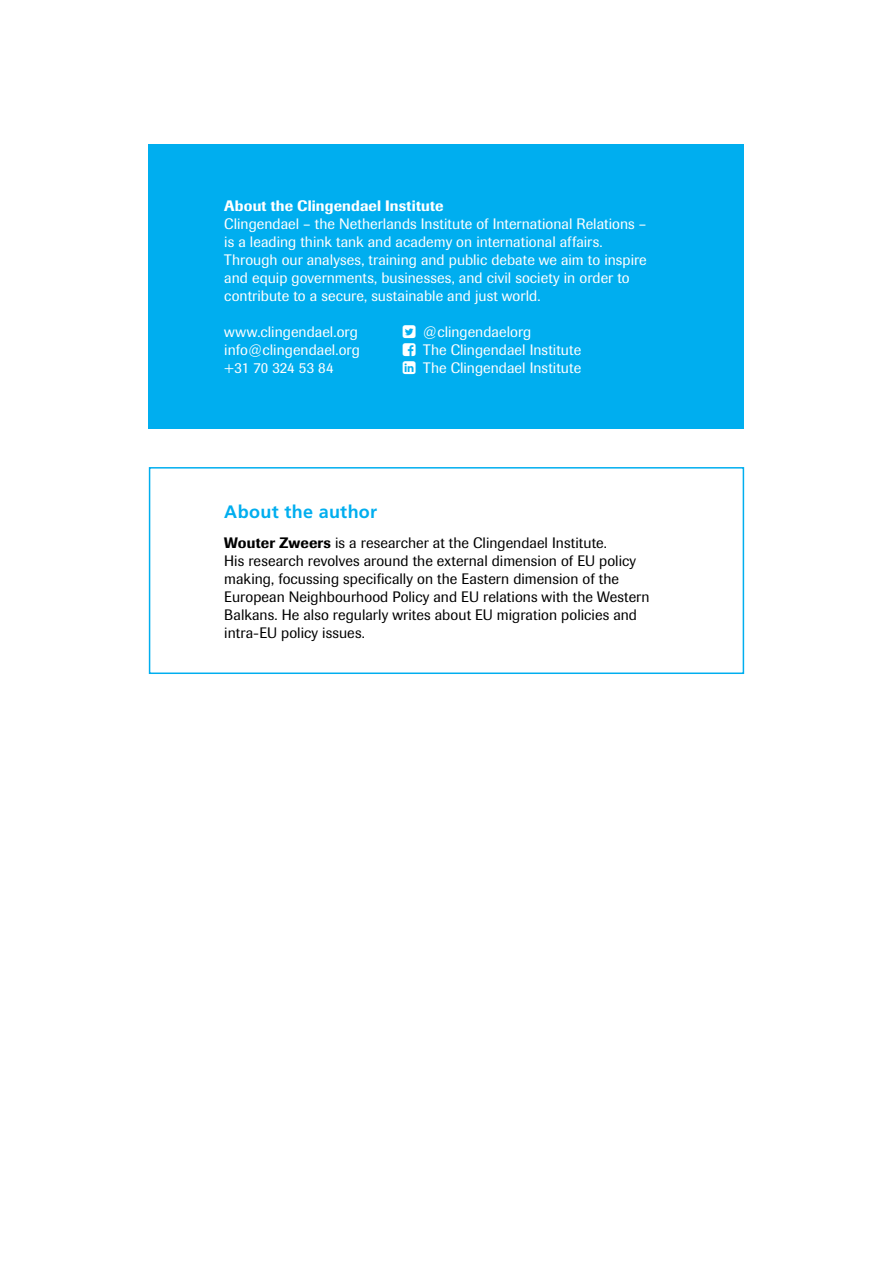
<style>
.page{position:relative;width:893px;height:1263px;background:#fff}
.page>*{position:absolute;margin:0;border:0;box-sizing:border-box;transform-origin:0 0}
.t1{font:700 18px "Frutiger LT Std";letter-spacing:.015em;color:#00aeef}
.t2{font:15px/18px "Imago";letter-spacing:.005em;color:#fff}
.t3{font:15px/18px "Imago";letter-spacing:.005em;color:#000}
.t4{font:500 15px "Imago";letter-spacing:.01em;color:#fff}
.s1{font-weight:500}
</style>
<div class="page">
<div style="left:149px;top:144px;width:595px;height:284px;background:#00aeef"></div>
<div style="left:149px;top:467px;width:595px;height:207px;border:2px solid #00aeef"></div>
<p class="t4" style="left:224px;top:197px;width:221px">About the Clingendael Institute</p>
<p class="t2" style="left:224px;top:215px;width:424px">Clingendael – the Netherlands Institute of International Relations – is a leading think tank and academy on international affairs.<br>Through our analyses, training and public debate we aim to inspire and equip governments, businesses, and civil society in order to contribute to a secure, sustainable and just world.</p>
<p class="t2" style="left:224px;top:323px;width:135px">www.clingendael.org</p>
<p class="t2" style="left:423px;top:323px;width:110px">@clingendaelorg</p>
<p class="t2" style="left:224px;top:341px;width:137px">info@clingendael.org</p>
<p class="t2" style="left:423px;top:341px;width:159px">The Clingendael Institute</p>
<p class="t2" style="left:224px;top:359px;width:111px">+31 70 324 53 84</p>
<p class="t2" style="left:423px;top:359px;width:159px">The Clingendael Institute</p>
<h2 class="t1" style="left:224px;top:501px;width:154px">About the author</h2>
<p class="t3" style="left:224px;top:534px;width:427px"><span class="s1">Wouter Zweers</span> is a researcher at the Clingendael Institute.<br>His research revolves around the external dimension of EU policy making, focussing specifically on the Eastern dimension of the European Neighbourhood Policy and EU relations with the Western Balkans. He also regularly writes about EU migration policies and intra-EU policy issues.</p>
</div>
